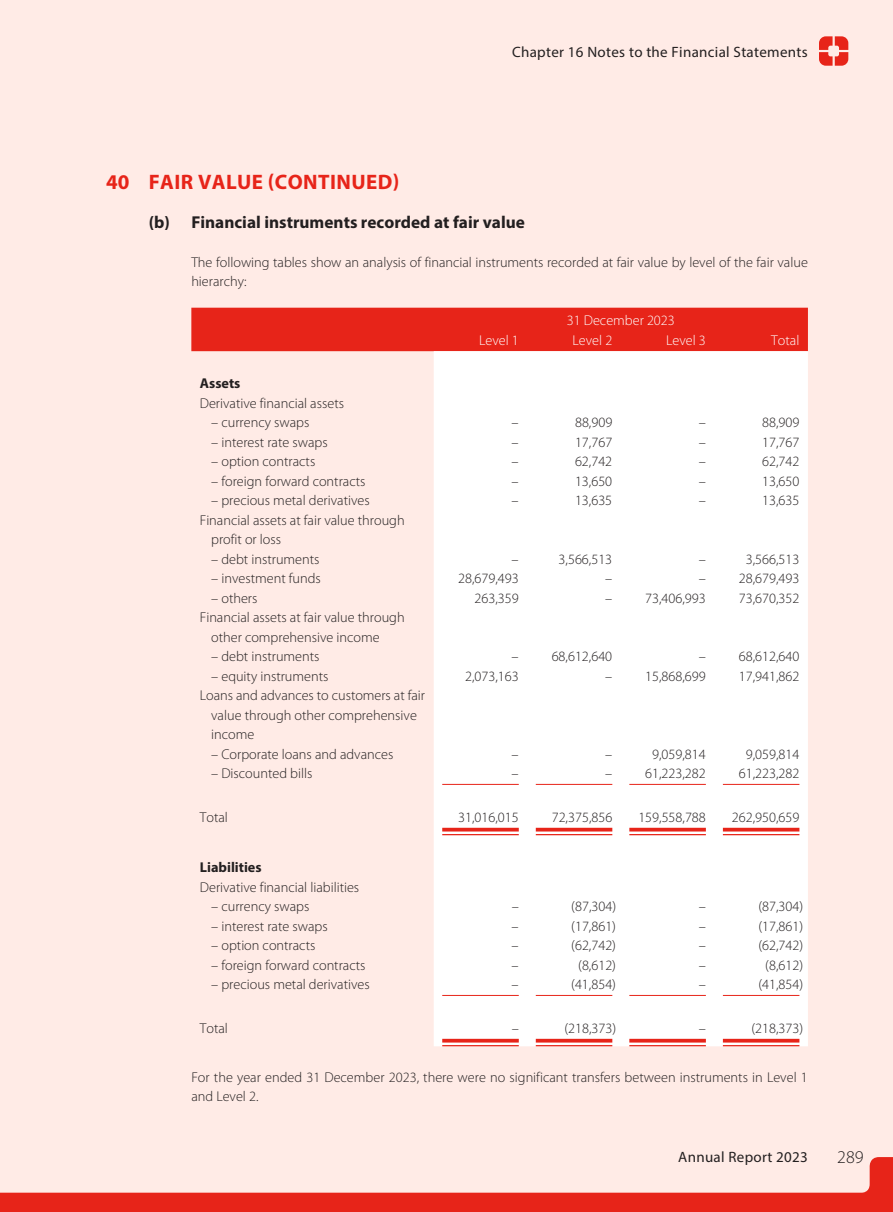
<style>
.page{position:relative;width:893px;height:1212px;background:#ffebe6}
.page>*{position:absolute;margin:0;border:0;box-sizing:border-box;transform-origin:0 0}
.t1{font:700 21px "Myriad Pro";letter-spacing:.02em;color:#e72419}
.t2{font:300 18px "Myriad Pro";color:#231f20}
.t3{font:700 17.25px "Myriad Pro";color:#231f20}
.t4{font:15px "Myriad Pro";letter-spacing:.02em;color:#231f20}
.t5{font:300 14.25px/19.5px "Myriad Pro";color:#231f20}
.t6{font:300 14.25px "Myriad Pro";color:#fff}
.t7{font:700 14.25px "Myriad Pro";color:#231f20}
</style>
<div class="page">
<svg style="left:0;top:1157px;width:893px;height:55px"></svg>
<svg style="left:819px;top:36px;width:29px;height:30px"></svg>
<div style="left:191px;top:308px;width:617px;height:43px;background:#e72419"></div>
<div style="left:434px;top:351px;width:374px;height:695px;background:#fff"></div>
<hr style="left:442px;top:784px;width:77px;height:1px;background:#e72419">
<hr style="left:536px;top:784px;width:76px;height:1px;background:#e72419">
<hr style="left:629px;top:784px;width:77px;height:1px;background:#e72419">
<hr style="left:723px;top:784px;width:76px;height:1px;background:#e72419">
<hr style="left:442px;top:828px;width:77px;height:3px;background:#e72419">
<hr style="left:442px;top:834px;width:77px;height:1px;background:#e72419">
<hr style="left:536px;top:828px;width:76px;height:3px;background:#e72419">
<hr style="left:536px;top:834px;width:76px;height:1px;background:#e72419">
<hr style="left:629px;top:828px;width:77px;height:3px;background:#e72419">
<hr style="left:629px;top:834px;width:77px;height:1px;background:#e72419">
<hr style="left:723px;top:828px;width:76px;height:3px;background:#e72419">
<hr style="left:723px;top:834px;width:76px;height:1px;background:#e72419">
<hr style="left:442px;top:995px;width:77px;height:1px;background:#e72419">
<hr style="left:536px;top:995px;width:76px;height:1px;background:#e72419">
<hr style="left:629px;top:995px;width:77px;height:1px;background:#e72419">
<hr style="left:723px;top:995px;width:76px;height:1px;background:#e72419">
<hr style="left:442px;top:1039px;width:77px;height:3px;background:#e72419">
<hr style="left:442px;top:1045px;width:77px;height:1px;background:#e72419">
<hr style="left:536px;top:1039px;width:76px;height:3px;background:#e72419">
<hr style="left:536px;top:1045px;width:76px;height:1px;background:#e72419">
<hr style="left:629px;top:1039px;width:77px;height:3px;background:#e72419">
<hr style="left:629px;top:1045px;width:77px;height:1px;background:#e72419">
<hr style="left:723px;top:1039px;width:76px;height:3px;background:#e72419">
<hr style="left:723px;top:1045px;width:76px;height:1px;background:#e72419">
<p class="t4" style="left:512px;top:42px;width:297px">Chapter 16 Notes to the Financial Statements</p>
<h1 class="t1" style="left:106px;top:168px;width:295px">40 FAIR VALUE (CONTINUED)</h1>
<p class="t3" style="left:149px;top:211px;width:378px">(b) Financial instruments recorded at fair value</p>
<p class="t5" style="left:191px;top:252px;width:618px">The following tables show an analysis of financial instruments recorded at fair value by level of the fair value hierarchy:</p>
<p class="t6" style="left:567px;top:312px;width:110px">31 December 2023</p>
<p class="t6" style="left:479px;top:332px;width:41px">Level 1</p>
<p class="t6" style="left:573px;top:332px;width:41px">Level 2</p>
<p class="t6" style="left:666px;top:332px;width:41px">Level 3</p>
<p class="t6" style="left:771px;top:332px;width:30px">Total</p>
<p class="t7" style="left:200px;top:374px;width:42px">Assets</p>
<p class="t5" style="left:200px;top:393px;width:146px">Derivative financial assets</p>
<p class="t5" style="left:211px;top:413px;width:100px">– currency swaps</p>
<p class="t5" style="left:512px;top:413px;width:9px">–</p>
<p class="t5" style="left:575px;top:413px;width:39px">88,909</p>
<p class="t5" style="left:699px;top:413px;width:9px">–</p>
<p class="t5" style="left:762px;top:413px;width:39px">88,909</p>
<p class="t5" style="left:211px;top:432px;width:118px">– interest rate swaps</p>
<p class="t5" style="left:512px;top:432px;width:9px">–</p>
<p class="t5" style="left:575px;top:432px;width:39px">17,767</p>
<p class="t5" style="left:699px;top:432px;width:9px">–</p>
<p class="t5" style="left:762px;top:432px;width:39px">17,767</p>
<p class="t5" style="left:211px;top:452px;width:106px">– option contracts</p>
<p class="t5" style="left:512px;top:452px;width:9px">–</p>
<p class="t5" style="left:575px;top:452px;width:39px">62,742</p>
<p class="t5" style="left:699px;top:452px;width:9px">–</p>
<p class="t5" style="left:762px;top:452px;width:39px">62,742</p>
<p class="t5" style="left:211px;top:471px;width:156px">– foreign forward contracts</p>
<p class="t5" style="left:512px;top:471px;width:9px">–</p>
<p class="t5" style="left:575px;top:471px;width:39px">13,650</p>
<p class="t5" style="left:699px;top:471px;width:9px">–</p>
<p class="t5" style="left:762px;top:471px;width:39px">13,650</p>
<p class="t5" style="left:211px;top:491px;width:160px">– precious metal derivatives</p>
<p class="t5" style="left:512px;top:491px;width:9px">–</p>
<p class="t5" style="left:575px;top:491px;width:39px">13,635</p>
<p class="t5" style="left:699px;top:491px;width:9px">–</p>
<p class="t5" style="left:762px;top:491px;width:39px">13,635</p>
<p class="t5" style="left:211px;top:510px;width:195px;text-indent:-11px">Financial assets at fair value through profit or loss</p>
<p class="t5" style="left:211px;top:549px;width:110px">– debt instruments</p>
<p class="t5" style="left:512px;top:549px;width:9px">–</p>
<p class="t5" style="left:559px;top:549px;width:55px">3,566,513</p>
<p class="t5" style="left:699px;top:549px;width:9px">–</p>
<p class="t5" style="left:746px;top:549px;width:55px">3,566,513</p>
<p class="t5" style="left:211px;top:569px;width:111px">– investment funds</p>
<p class="t5" style="left:458px;top:569px;width:62px">28,679,493</p>
<p class="t5" style="left:605px;top:569px;width:9px">–</p>
<p class="t5" style="left:699px;top:569px;width:102px">– 28,679,493</p>
<p class="t5" style="left:211px;top:588px;width:48px">– others</p>
<p class="t5" style="left:474px;top:588px;width:46px">263,359</p>
<p class="t5" style="left:605px;top:588px;width:102px">– 73,406,993</p>
<p class="t5" style="left:739px;top:588px;width:62px">73,670,352</p>
<p class="t5" style="left:211px;top:608px;width:195px;text-indent:-11px">Financial assets at fair value through other comprehensive income</p>
<p class="t5" style="left:211px;top:647px;width:110px">– debt instruments</p>
<p class="t5" style="left:512px;top:647px;width:102px">– 68,612,640</p>
<p class="t5" style="left:699px;top:647px;width:102px">– 68,612,640</p>
<p class="t5" style="left:211px;top:666px;width:119px">– equity instruments</p>
<p class="t5" style="left:465px;top:666px;width:55px">2,073,163</p>
<p class="t5" style="left:605px;top:666px;width:102px">– 15,868,699</p>
<p class="t5" style="left:739px;top:666px;width:62px">17,941,862</p>
<p class="t5" style="left:211px;top:686px;width:215px;text-indent:-11px">Loans and advances to customers at fair value through other comprehensive income</p>
<p class="t5" style="left:211px;top:744px;width:184px">– Corporate loans and advances</p>
<p class="t5" style="left:512px;top:744px;width:9px">–</p>
<p class="t5" style="left:605px;top:744px;width:9px">–</p>
<p class="t5" style="left:652px;top:744px;width:55px">9,059,814</p>
<p class="t5" style="left:746px;top:744px;width:55px">9,059,814</p>
<p class="t5" style="left:211px;top:764px;width:103px">– Discounted bills</p>
<p class="t5" style="left:512px;top:764px;width:9px">–</p>
<p class="t5" style="left:605px;top:764px;width:102px">– 61,223,282</p>
<p class="t5" style="left:739px;top:764px;width:62px">61,223,282</p>
<p class="t5" style="left:200px;top:807px;width:30px">Total</p>
<p class="t5" style="left:458px;top:807px;width:62px">31,016,015</p>
<p class="t5" style="left:552px;top:807px;width:62px">72,375,856</p>
<p class="t5" style="left:638px;top:807px;width:69px">159,558,788</p>
<p class="t5" style="left:732px;top:807px;width:69px">262,950,659</p>
<p class="t7" style="left:200px;top:858px;width:63px">Liabilities</p>
<p class="t5" style="left:200px;top:877px;width:161px">Derivative financial liabilities</p>
<p class="t5" style="left:211px;top:897px;width:100px">– currency swaps</p>
<p class="t5" style="left:512px;top:897px;width:9px">–</p>
<p class="t5" style="left:571px;top:897px;width:46px">(87,304)</p>
<p class="t5" style="left:699px;top:897px;width:9px">–</p>
<p class="t5" style="left:758px;top:897px;width:46px">(87,304)</p>
<p class="t5" style="left:211px;top:916px;width:118px">– interest rate swaps</p>
<p class="t5" style="left:512px;top:916px;width:9px">–</p>
<p class="t5" style="left:571px;top:916px;width:46px">(17,861)</p>
<p class="t5" style="left:699px;top:916px;width:9px">–</p>
<p class="t5" style="left:758px;top:916px;width:46px">(17,861)</p>
<p class="t5" style="left:211px;top:936px;width:106px">– option contracts</p>
<p class="t5" style="left:512px;top:936px;width:9px">–</p>
<p class="t5" style="left:571px;top:936px;width:46px">(62,742)</p>
<p class="t5" style="left:699px;top:936px;width:9px">–</p>
<p class="t5" style="left:758px;top:936px;width:46px">(62,742)</p>
<p class="t5" style="left:211px;top:955px;width:156px">– foreign forward contracts</p>
<p class="t5" style="left:512px;top:955px;width:9px">–</p>
<p class="t5" style="left:578px;top:955px;width:39px">(8,612)</p>
<p class="t5" style="left:699px;top:955px;width:9px">–</p>
<p class="t5" style="left:765px;top:955px;width:39px">(8,612)</p>
<p class="t5" style="left:211px;top:975px;width:160px">– precious metal derivatives</p>
<p class="t5" style="left:512px;top:975px;width:9px">–</p>
<p class="t5" style="left:571px;top:975px;width:46px">(41,854)</p>
<p class="t5" style="left:699px;top:975px;width:9px">–</p>
<p class="t5" style="left:758px;top:975px;width:46px">(41,854)</p>
<p class="t5" style="left:200px;top:1018px;width:30px">Total</p>
<p class="t5" style="left:512px;top:1018px;width:9px">–</p>
<p class="t5" style="left:564px;top:1018px;width:53px">(218,373)</p>
<p class="t5" style="left:699px;top:1018px;width:9px">–</p>
<p class="t5" style="left:751px;top:1018px;width:53px">(218,373)</p>
<p class="t5" style="left:191px;top:1067px;width:618px">For the year ended 31 December 2023, there were no significant transfers between instruments in Level 1 and Level 2.</p>
<p class="t4" style="left:678px;top:1148px;width:131px">Annual Report 2023</p>
<p class="t2" style="left:837px;top:1146px;width:28px">289</p>
</div>
